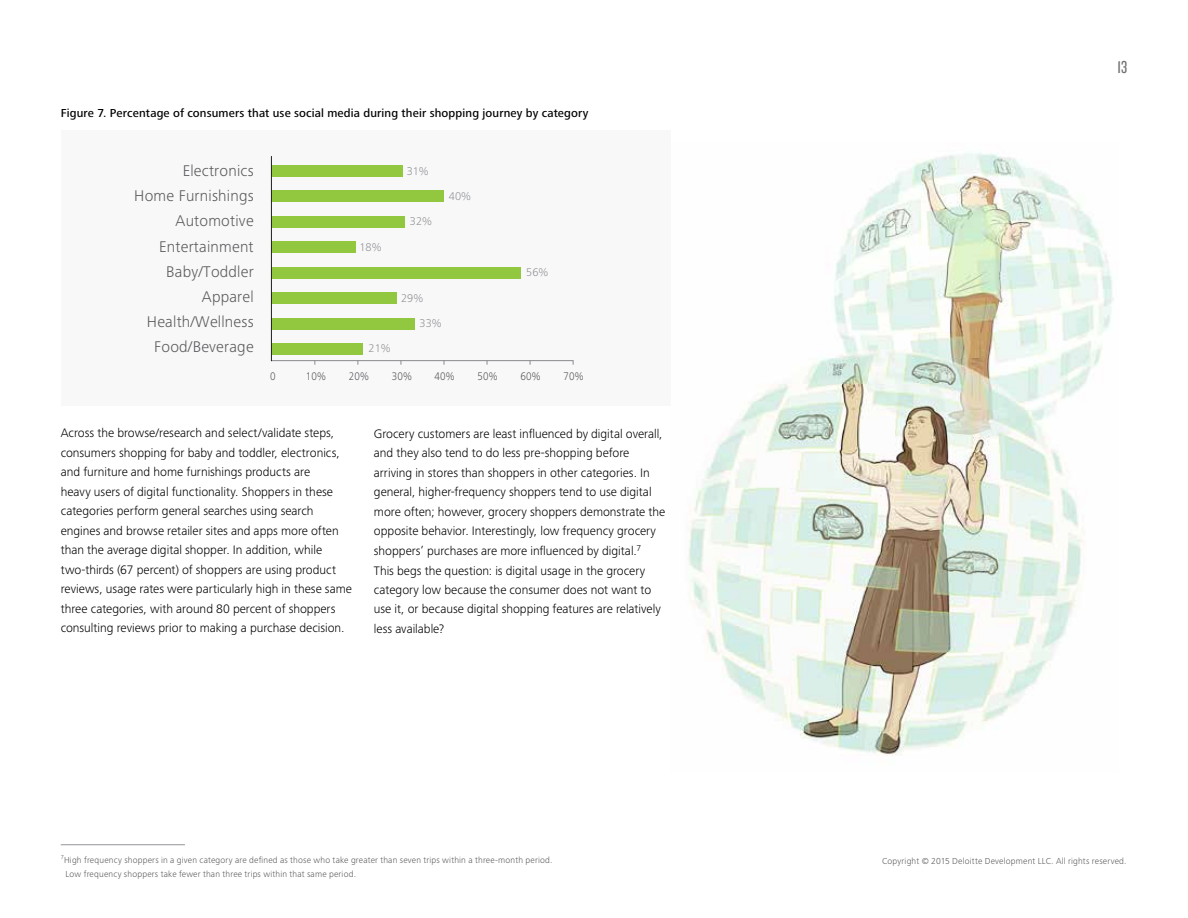
<style>
.page{position:relative;width:1188px;height:918px;background:#fff}
.page>*{position:absolute;margin:0;border:0;box-sizing:border-box;transform-origin:0 0}
.t1{font:18px "Knockout HTF28 Junior Featherwt";color:#6d6e71}
.t2{font:300 16.05px/25.2px "Frutiger Next Pro";letter-spacing:.015em;color:#58595b;text-align:right}
.t3{font:300 12.75px/19.5px "Frutiger Next Pro";color:#000}
.t4{font:500 12px "Frutiger Next Pro";letter-spacing:.01em;color:#000}
.t5{font:300 11.55px/25.2px "Frutiger Next Pro";letter-spacing:-.005em;color:#929497}
.t6{font:300 11.4px "Frutiger Next Pro";color:#58595b;scale:.91 1}
.t7{font:300 9px/13.5px "Frutiger Next Pro";letter-spacing:.02em;color:#58595b}
.t8{font:300 6px "Frutiger Next Pro";color:#58595b}
</style>
<div class="page">
<img style="left:688px;top:152px;width:426px;height:604px">
<div style="left:61px;top:130px;width:610px;height:275px;background:#f8f8f9"></div>
<hr style="left:61px;top:844px;width:124px;height:1px;background:#939598">
<div style="left:271px;top:165px;width:132px;height:11px;background:#92c840"></div>
<div style="left:271px;top:191px;width:173px;height:11px;background:#92c840"></div>
<div style="left:271px;top:216px;width:134px;height:11px;background:#92c840"></div>
<div style="left:271px;top:242px;width:84px;height:11px;background:#92c840"></div>
<div style="left:271px;top:267px;width:250px;height:11px;background:#92c840"></div>
<div style="left:271px;top:293px;width:126px;height:11px;background:#92c840"></div>
<div style="left:271px;top:318px;width:144px;height:11px;background:#92c840"></div>
<div style="left:271px;top:344px;width:91px;height:11px;background:#92c840"></div>
<hr style="left:271px;top:360px;width:302px;height:1px;background:#898b8d">
<hr style="left:271px;top:156px;width:1px;height:205px;background:#231f20">
<p class="t4" style="left:61px;top:106px;width:529px">Figure 7. Percentage of consumers that use social media during their shopping journey by category</p>
<p class="t2" style="left:134px;top:158px;width:121px">Electronics<br>Home Furnishings<br>Automotive<br>Entertainment<br>Baby/Toddler<br>Apparel<br>Health/Wellness<br>Food/Beverage</p>
<p class="t5" style="left:407px;top:159px;width:24px">31%</p>
<p class="t5" style="left:410px;top:209px;width:24px">32%</p>
<p class="t5" style="left:360px;top:234px;width:24px">18%</p>
<p class="t5" style="left:420px;top:286px;width:24px;text-indent:-18px">29%<br>33%</p>
<p class="t5" style="left:369px;top:336px;width:24px">21%</p>
<p class="t5" style="left:449px;top:184px;width:24px">40%</p>
<p class="t5" style="left:526px;top:260px;width:24px">56%</p>
<p class="t6" style="left:270px;top:370px;width:8px">0</p>
<p class="t6" style="left:306px;top:370px;width:24px">10%</p>
<p class="t6" style="left:349px;top:370px;width:24px">20%</p>
<p class="t6" style="left:392px;top:370px;width:24px">30%</p>
<p class="t6" style="left:435px;top:370px;width:24px">40%</p>
<p class="t6" style="left:478px;top:370px;width:24px">50%</p>
<p class="t6" style="left:521px;top:370px;width:24px">60%</p>
<p class="t6" style="left:563px;top:370px;width:24px">70%</p>
<p class="t3" style="left:61px;top:423px;width:293px">Across the browse/research and select/validate steps, consumers shopping for baby and toddler, electronics, and furniture and home furnishings products are<br>heavy users of digital functionality. Shoppers in these categories perform general searches using search engines and browse retailer sites and apps more often than the average digital shopper. In addition, while two-thirds (67 percent) of shoppers are using product reviews, usage rates were particularly high in these same three categories, with around 80 percent of shoppers consulting reviews prior to making a purchase decision.</p>
<p class="t3" style="left:374px;top:424px;width:293px">Grocery customers are least influenced by digital overall, and they also tend to do less pre-shopping before arriving in stores than shoppers in other categories. In general, higher-frequency shoppers tend to use digital more often; however, grocery shoppers demonstrate the opposite behavior. Interestingly, low frequency grocery shoppers’ purchases are more influenced by digital.<sup>7<br></sup>This begs the question: is digital usage in the grocery category low because the consumer does not want to use it, or because digital shopping features are relatively less available?</p>
<p class="t8" style="left:61px;top:853px;width:5px">7</p>
<p class="t7" style="left:64px;top:853px;width:490px">High frequency shoppers in a given category are defined as those who take greater than seven trips within a three-month period.<br>Low frequency shoppers take fewer than three trips within that same period.</p>
<h1 class="t1" style="left:1118px;top:58px;width:11px">13</h1>
<p class="t7" style="left:882px;top:854px;width:246px">Copyright © 2015 Deloitte Development LLC. All rights reserved.</p>
</div>
